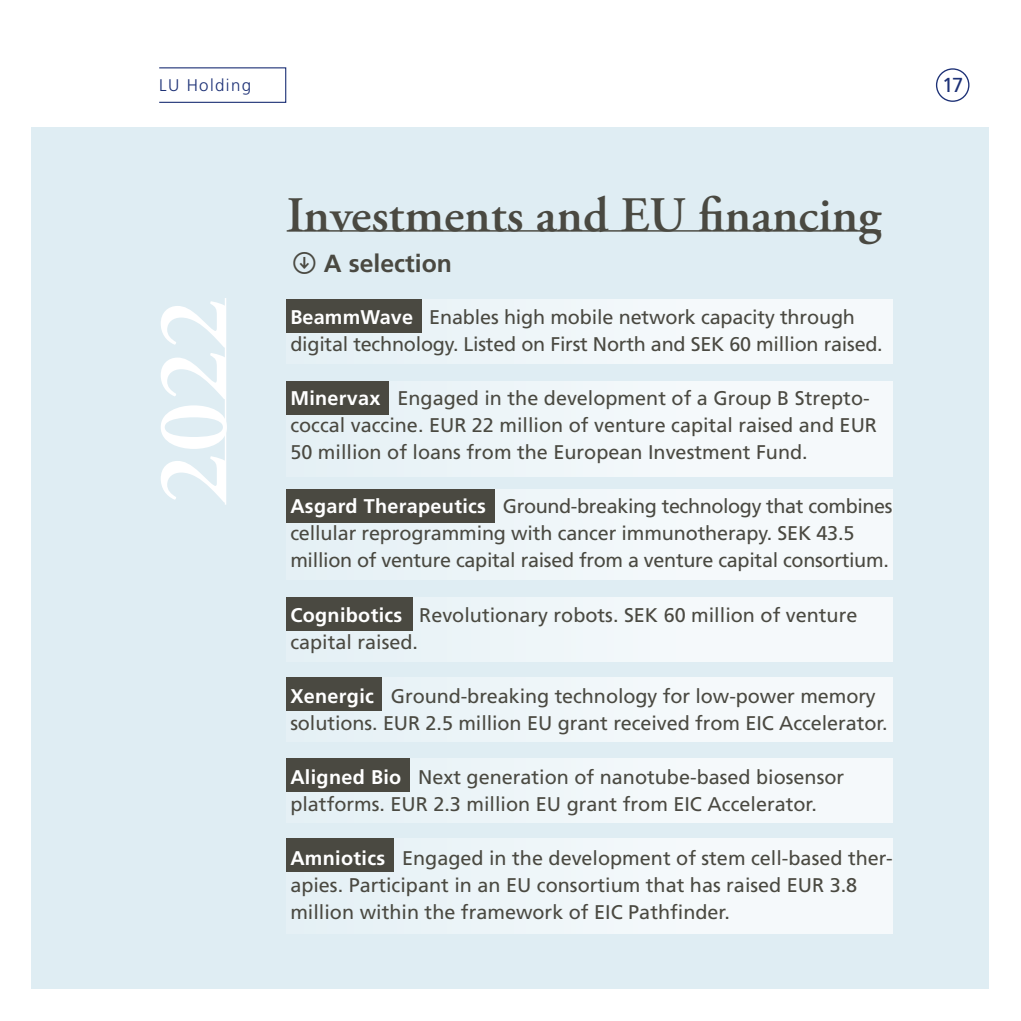
<style>
.page{position:relative;width:1021px;height:1021px;background:#fff}
.page>*{position:absolute;margin:0;border:0;box-sizing:border-box;transform-origin:0 0}
.Headline_level_3{font:600 101.25px "Adobe Garamond Pro";color:#fff}
.Headline_level_3-2{font:600 49.5px "Adobe Garamond Pro";color:#4a4941}
.t1{font:700 24.75px "Frutiger LT Std";color:#4a4941}
.t2{font:20.25px "Frutiger LT Std";color:#1d3176}
.t3{font:19.8px/27px "Frutiger LT Std";color:#4a4941}
.t4{font:300 16.88px "Frutiger LT Std";letter-spacing:.08em;color:#1d3176}
.s1{font-weight:700;color:#fff}
</style>
<div class="page">
<div style="left:32px;top:128px;width:957px;height:861px;background:#dfedf3"></div>
<div style="left:286px;top:381px;width:606px;height:95px;background:#f2f7fa"></div>
<div style="left:286px;top:381px;width:103px;height:34px;background:#4a4941"></div>
<div style="left:286px;top:489px;width:606px;height:90px;background:#f2f8fa"></div>
<div style="left:286px;top:489px;width:208px;height:34px;background:#4a4941"></div>
<div style="left:286px;top:597px;width:606px;height:64px;background:#f2f8fa"></div>
<div style="left:286px;top:597px;width:127px;height:33px;background:#4a4941"></div>
<div style="left:286px;top:758px;width:606px;height:64px;background:#f2f8fa"></div>
<div style="left:286px;top:758px;width:123px;height:33px;background:#4a4941"></div>
<div style="left:286px;top:838px;width:606px;height:95px;background:#f2f7fa"></div>
<div style="left:286px;top:838px;width:108px;height:34px;background:#4a4941"></div>
<div style="left:286px;top:677px;width:606px;height:65px;background:#f2f7fa"></div>
<div style="left:286px;top:677px;width:95px;height:34px;background:#4a4941"></div>
<div style="left:286px;top:299px;width:606px;height:65px;background:#f2f8fa"></div>
<div style="left:286px;top:299px;width:136px;height:34px;background:#4a4941"></div>
<hr style="left:287px;top:230px;width:594px;height:2px;background:#4a4941">
<hr style="left:225px;top:298px;width:1px;height:206px;background:#fff">
<div style="left:935px;top:68px;width:34px;height:34px;border:1px solid #1d3176;border-radius:50%"></div>
<div style="left:159px;top:67px;width:127px;height:36px;border:1px solid #1d3176"></div>
<p class="t4" style="left:159px;top:76px;width:93px">LU Holding</p>
<p class="t2" style="left:942px;top:73px;width:23px">17</p>
<h3 class="Headline_level_3" style="left:135px;top:504px;width:208px;rotate:-90deg">2022</h3>
<h3 class="Headline_level_3-2" style="left:287px;top:187px;width:596px">Investments and EU financing</h3>
<p class="t1" style="left:324px;top:248px;width:129px">A selection</p>
<p class="t3" style="left:290px;top:304px;width:594px"><span class="s1">BeammWave</span> Enables high mobile network capacity through digital technology. Listed on First North and SEK 60 million raised.</p>
<p class="t3" style="left:290px;top:385px;width:588px"><span class="s1">Minervax</span> Engaged in the development of a Group B Strepto&shy;coccal vaccine. EUR 22 million of venture capital raised and EUR<br>50 million of loans from the European Investment Fund.</p>
<p class="t3" style="left:290px;top:493px;width:603px"><span class="s1">Asgard Therapeutics</span> Ground-breaking technology that combines cellular reprogramming with cancer immunotherapy. SEK 43.5 million of venture capital raised from a venture capital consortium.</p>
<p class="t3" style="left:290px;top:601px;width:568px"><span class="s1">Cognibotics</span> Revolutionary robots. SEK 60 million of venture capital raised.</p>
<p class="t3" style="left:290px;top:682px;width:599px"><span class="s1">Xenergic</span> Ground-breaking technology for low-power memory solutions. EUR 2.5 million EU grant received from EIC Accelerator.</p>
<p class="t3" style="left:290px;top:763px;width:555px"><span class="s1">Aligned Bio</span> Next generation of nanotube-based biosensor platforms. EUR 2.3 million EU grant from EIC Accelerator.</p>
<p class="t3" style="left:290px;top:844px;width:604px"><span class="s1">Amniotics</span> Engaged in the development of stem cell-based ther&shy;apies. Participant in an EU consortium that has raised EUR 3.8 million within the framework of EIC Pathfinder.</p>
</div>
